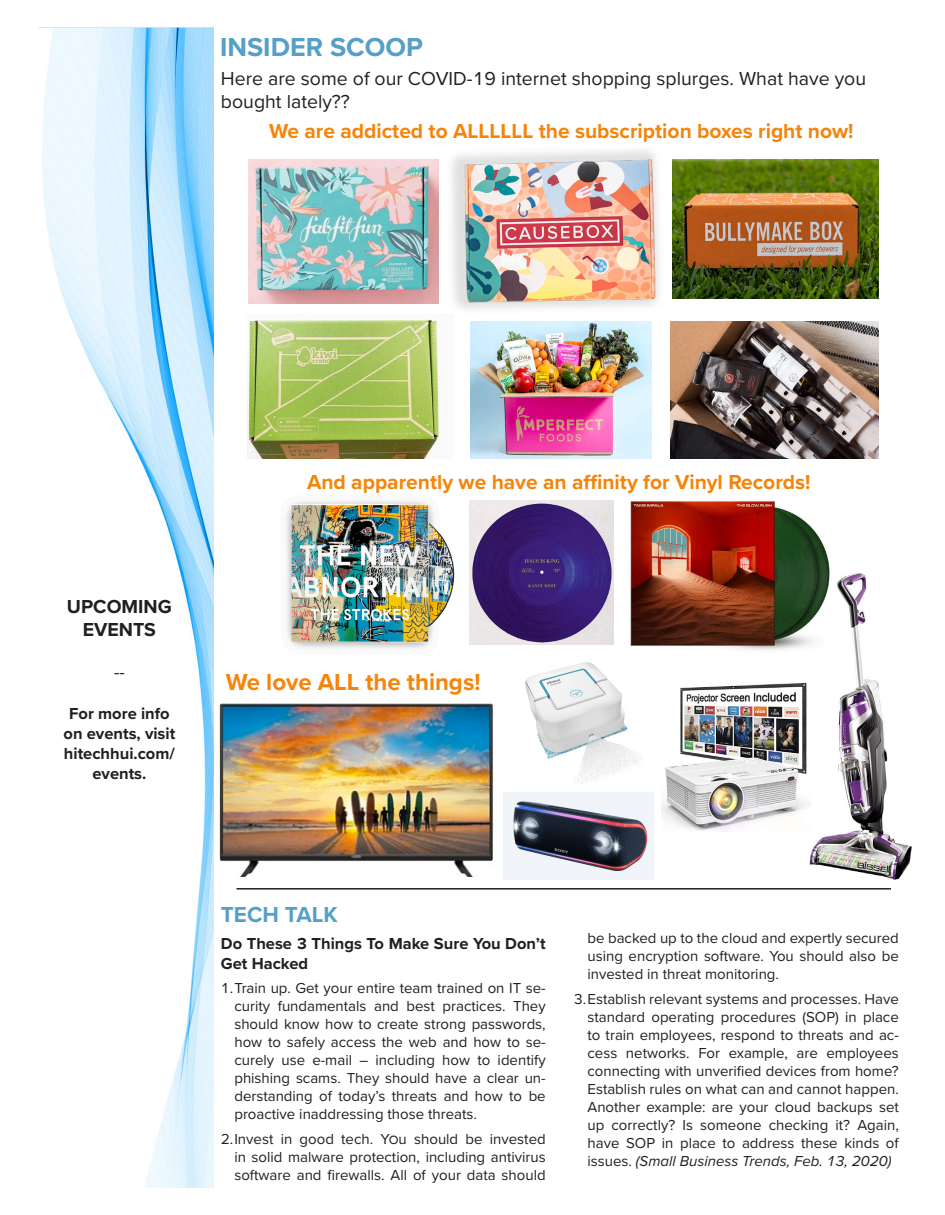
<style>
.page{position:relative;width:945px;height:1215px;background:#fff}
.page>*{position:absolute;margin:0;border:0;box-sizing:border-box;transform-origin:0 0}
.t1{font:700 27px "Proxima Nova";color:#569fc7}
.t2{font:700 24px "Proxima Nova";color:#f5840a}
.t3{font:700 22.5px "Proxima Nova";color:#569fc7}
.t4{font:700 21px "Proxima Nova";color:#f5840a}
.t5{font:19.5px/23.4px "Proxima Nova";color:#231f20}
.t6{font:700 19.5px "Proxima Nova";color:#231f20}
.t7{font:18px "Proxima Nova";color:#231f20}
.t8{font:700 16.5px/19.8px "Proxima Nova";color:#231f20;text-align:center}
.t9{font:15px/18px "Proxima Nova";color:#231f20;text-align:justify}
.s1{font-style:italic}
</style>
<div class="page">
<img style="left:42px;top:28px;width:172px;height:1160px">
<hr style="left:236px;top:888px;width:655px;height:2px;background:#231f20">
<img style="left:810px;top:573px;width:101px;height:306px">
<img style="left:630px;top:501px;width:201px;height:162px">
<img style="left:219px;top:703px;width:275px;height:173px">
<img style="left:451px;top:150px;width:208px;height:159px">
<img style="left:286px;top:500px;width:169px;height:149px">
<img style="left:470px;top:501px;width:144px;height:144px">
<img style="left:249px;top:159px;width:189px;height:144px">
<img style="left:248px;top:318px;width:192px;height:141px">
<img style="left:672px;top:159px;width:206px;height:140px">
<img style="left:670px;top:321px;width:208px;height:138px">
<img style="left:470px;top:321px;width:181px;height:138px">
<img style="left:504px;top:792px;width:149px;height:87px">
<img style="left:661px;top:682px;width:150px;height:149px">
<img style="left:525px;top:659px;width:119px;height:125px">
<p class="t1" style="left:220px;top:27px;width:204px">INSIDER SCOOP</p>
<p class="t5" style="left:221px;top:66px;width:647px">Here are some of our COVID-19 internet shopping splurges. What have you bought lately??</p>
<p class="t4" style="left:269px;top:116px;width:586px">We are addicted to ALLLLLL the subscription boxes right now!</p>
<p class="t6" style="left:67px;top:592px;width:106px">UPCOMING</p>
<p class="t6" style="left:83px;top:615px;width:75px">EVENTS</p>
<p class="t7" style="left:114px;top:658px;width:12px">--</p>
<p class="t8" style="left:64px;top:704px;width:113px">For more info on events, visit hitechhui.com/ events.</p>
<p class="t4" style="left:307px;top:466px;width:505px">And apparently we have an affinity for Vinyl Records!</p>
<p class="t2" style="left:226px;top:664px;width:256px">We love ALL the things!</p>
<p class="t3" style="left:221px;top:898px;width:118px">TECH TALK</p>
<p class="t8" style="left:221px;top:933px;width:326px;text-align:left">Do These 3 Things To Make Sure You Don’t<br>Get Hacked</p>
<p class="t9" style="left:234px;top:979px;width:313px;text-indent:-14px">1.Train up. Get your entire team trained on IT se&shy;curity fundamentals and best practices. They should know how to create strong passwords, how to safely access the web and how to se&shy;curely use e-mail – including how to identify phishing scams. They should have a clear un&shy;derstanding of today’s threats and how to be proactive inaddressing those threats.</p>
<p class="t9" style="left:234px;top:1129px;width:313px;text-indent:-14px">2.Invest in good tech. YOu should be invested in solid malware protection, including antivirus software and firewalls. All of your data should</p>
<p class="t9" style="left:587px;top:928px;width:313px">be backed up to the cloud and expertly secured using encryption software. You should also be invested in threat monitoring.</p>
<p class="t9" style="left:587px;top:989px;width:313px;text-indent:-14px">3.Establish relevant systems and processes. Have standard operating procedures (SOP) in place to train employees, respond to threats and ac&shy;cess networks. For example, are employees connecting with unverified devices from home?<br>Establish rules on what can and cannot happen.<br>Another example: are your cloud backups set up correctly? Is someone checking it? Again, have SOP in place to address these kinds of issues. <span class="s1">(Small Business Trends, Feb. 13, 2020)</span></p>
</div>
